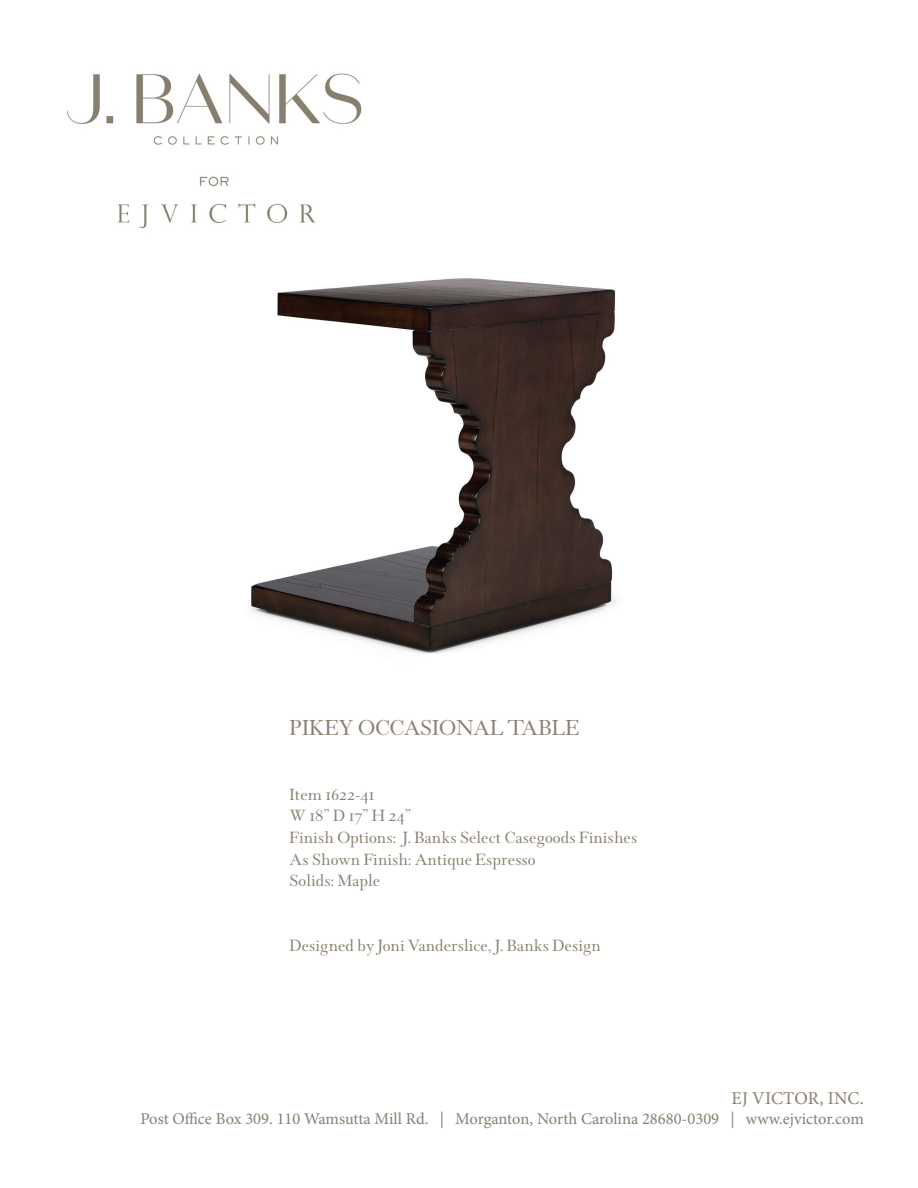
<style>
.page{position:relative;width:918px;height:1188px;background:#fff}
.page>*{position:absolute;margin:0;border:0;box-sizing:border-box;transform-origin:0 0}
.t1{font:24px "Wessex";color:#887f6f}
.t2{font:18px/21.6px "Wessex";color:#887f6f}
.t3{font:18px "Minion Pro";letter-spacing:.005em;color:#887f6f}
.t4{font:16.5px "Minion Pro";color:#887f6f}
</style>
<div class="page">
<img style="left:251px;top:278px;width:365px;height:376px">
<img style="left:67px;top:73px;width:295px;height:156px">
<p class="t1" style="left:290px;top:715px;width:292px">PIKEY OCCASIONAL TABLE</p>
<p class="t2" style="left:290px;top:784px;width:349px">Item 1622-41<br>W 18” D 17” H 24”<br>Finish Options: J. Banks Select Casegoods Finishes<br>As Shown Finish: Antique Espresso<br>Solids: Maple</p>
<p class="t2" style="left:290px;top:935px;width:313px">Designed by Joni Vanderslice, J. Banks Design</p>
<p class="t3" style="left:732px;top:1086px;width:134px">EJ VICTOR, INC.</p>
<p class="t4" style="left:141px;top:1107px;width:725px">Post Office Box 309. 110 Wamsutta Mill Rd. | Morganton, North Carolina 28680-0309 | www.ejvictor.com</p>
</div>
